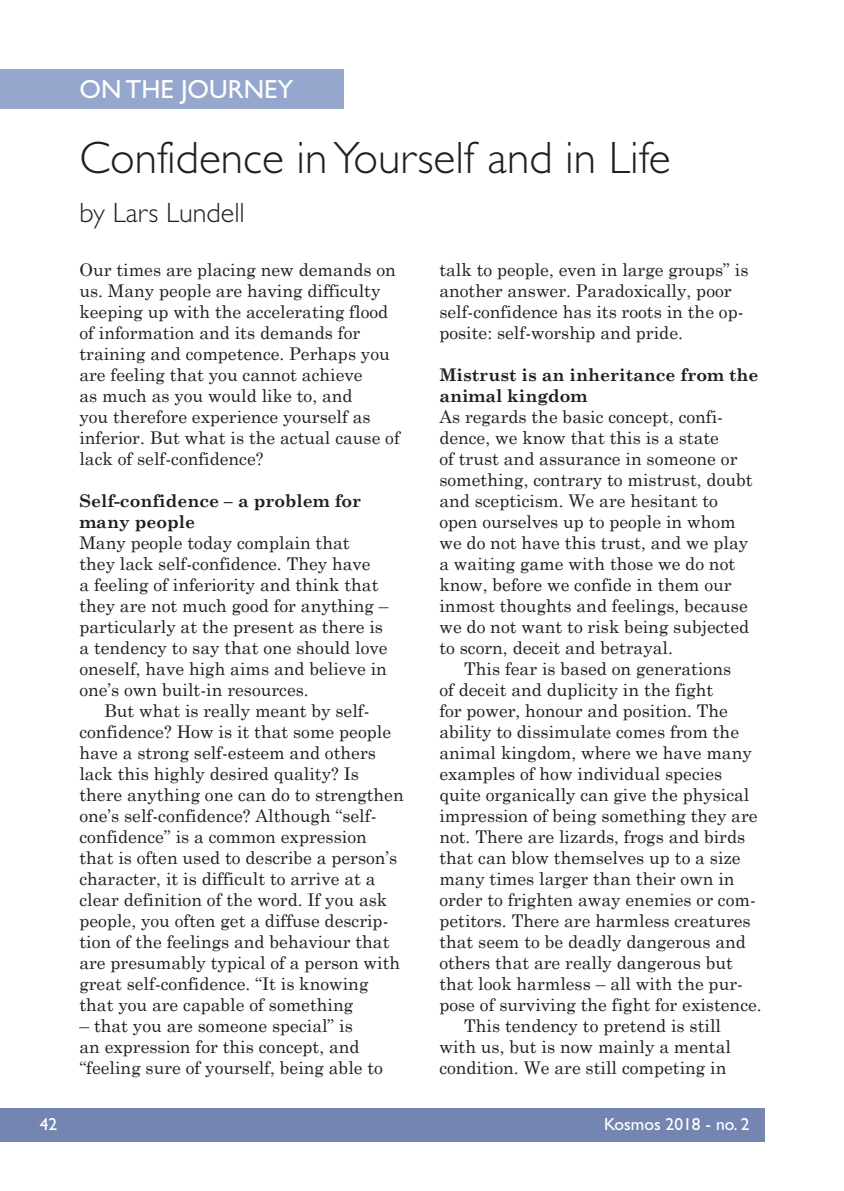
<style>
.page{position:relative;width:844px;height:1191px;background:#fff}
.page>*{position:absolute;margin:0;border:0;box-sizing:border-box;transform-origin:0 0}
.t1{font:300 45.5px "Gill Sans";color:#231f20}
.t2{font:300 28px "Gill Sans";color:#231f20}
.t3{font:26.25px "Gill Sans";color:#fff}
.t4{font:17.5px/21px "Century Schoolbook";color:#231f20}
.t5{font:700 17.5px/21px "Century Schoolbook";color:#231f20}
.t6{font:17.5px "Gill Sans";color:#fff}
</style>
<div class="page">
<div style="left:0;top:1107px;width:764px;height:34px;background:#7585b2"></div>
<div style="left:0;top:69px;width:343px;height:40px;background:#96a7ce"></div>
<h3 class="t3" style="left:79px;top:74px;width:215px">ON THE JOURNEY</h3>
<h1 class="t1" style="left:79px;top:132px;width:592px">Confidence in Yourself and in Life</h1>
<h2 class="t2" style="left:79px;top:196px;width:167px">by Lars Lundell</h2>
<p class="t4" style="left:79px;top:258px;width:322px">Our times are placing new demands on us. Many people are having difficulty keeping up with the accelerating flood of information and its demands for training and competence. Perhaps you are feeling that you cannot achieve<br>as much as you would like to, and<br>you therefore experience yourself as inferior. But what is the actual cause of lack of self-confidence?</p>
<p class="t5" style="left:79px;top:489px;width:283px">Self-confidence – a problem for many people</p>
<p class="t4" style="left:79px;top:531px;width:310px">Many people today complain that they lack self-confidence. They have<br>a feeling of inferiority and think that they are not much good for anything – particularly at the present as there is a tendency to say that one should love oneself, have high aims and believe in one’s own built-in resources.</p>
<p class="t4" style="left:79px;top:699px;width:326px;text-indent:25px">But what is really meant by self&shy;confidence? How is it that some people have a strong self-esteem and others lack this highly desired quality? Is there anything one can do to strengthen one’s self-confidence? Although “self&shy;confidence” is a common expression that is often used to describe a person’s character, it is difficult to arrive at a clear definition of the word. If you ask people, you often get a diffuse descrip&shy;tion of the feelings and behaviour that are presumably typical of a person with great self-confidence. “It is knowing that you are capable of something</p>
<p class="t4" style="left:79px;top:1014px;width:305px">– that you are someone special” is<br>an expression for this concept, and “feeling sure of yourself, being able to</p>
<p class="t4" style="left:439px;top:258px;width:310px">talk to people, even in large groups” is another answer. Paradoxically, poor self-confidence has its roots in the op&shy;posite: self-worship and pride.</p>
<p class="t5" style="left:439px;top:363px;width:321px">Mistrust is an inheritance from the animal kingdom</p>
<p class="t4" style="left:439px;top:405px;width:315px">As regards the basic concept, confi&shy;dence, we know that this is a state<br>of trust and assurance in someone or something, contrary to mistrust, doubt and scepticism. We are hesitant to open ourselves up to people in whom we do not have this trust, and we play a waiting game with those we do not know, before we confide in them our inmost thoughts and feelings, because we do not want to risk being subjected to scorn, deceit and betrayal.</p>
<p class="t4" style="left:464px;top:657px;width:268px">This fear is based on generations</p>
<p class="t4" style="left:439px;top:678px;width:275px">of deceit and duplicity in the fight</p>
<p class="t4" style="left:439px;top:699px;width:290px">for power, honour and position. The</p>
<p class="t4" style="left:439px;top:720px;width:301px">ability to dissimulate comes from the</p>
<p class="t4" style="left:439px;top:741px;width:314px">animal kingdom, where we have many</p>
<p class="t4" style="left:439px;top:762px;width:284px">examples of how individual species</p>
<p class="t4" style="left:439px;top:783px;width:311px">quite organically can give the physical</p>
<p class="t4" style="left:439px;top:804px;width:319px">impression of being something they are</p>
<p class="t4" style="left:439px;top:825px;width:307px">not. There are lizards, frogs and birds</p>
<p class="t4" style="left:439px;top:846px;width:303px">that can blow themselves up to a size</p>
<p class="t4" style="left:439px;top:867px;width:296px">many times larger than their own in</p>
<p class="t4" style="left:439px;top:888px;width:318px">order to frighten away enemies or com-</p>
<p class="t4" style="left:439px;top:909px;width:313px">petitors. There are harmless creatures</p>
<p class="t4" style="left:439px;top:930px;width:308px">that seem to be deadly dangerous and</p>
<p class="t4" style="left:439px;top:951px;width:295px">others that are really dangerous but</p>
<p class="t4" style="left:439px;top:972px;width:305px">that look harmless – all with the pur-</p>
<p class="t4" style="left:439px;top:993px;width:324px">pose of surviving the fight for existence.</p>
<p class="t4" style="left:464px;top:1014px;width:258px">This tendency to pretend is still</p>
<p class="t4" style="left:439px;top:1035px;width:293px">with us, but is now mainly a mental</p>
<p class="t4" style="left:439px;top:1056px;width:288px">condition. We are still competing in</p>
<p class="t6" style="left:40px;top:1114px;width:19px">42</p>
<p class="t6" style="left:604px;top:1114px;width:147px">Kosmos 2018 - no. 2</p>
</div>
